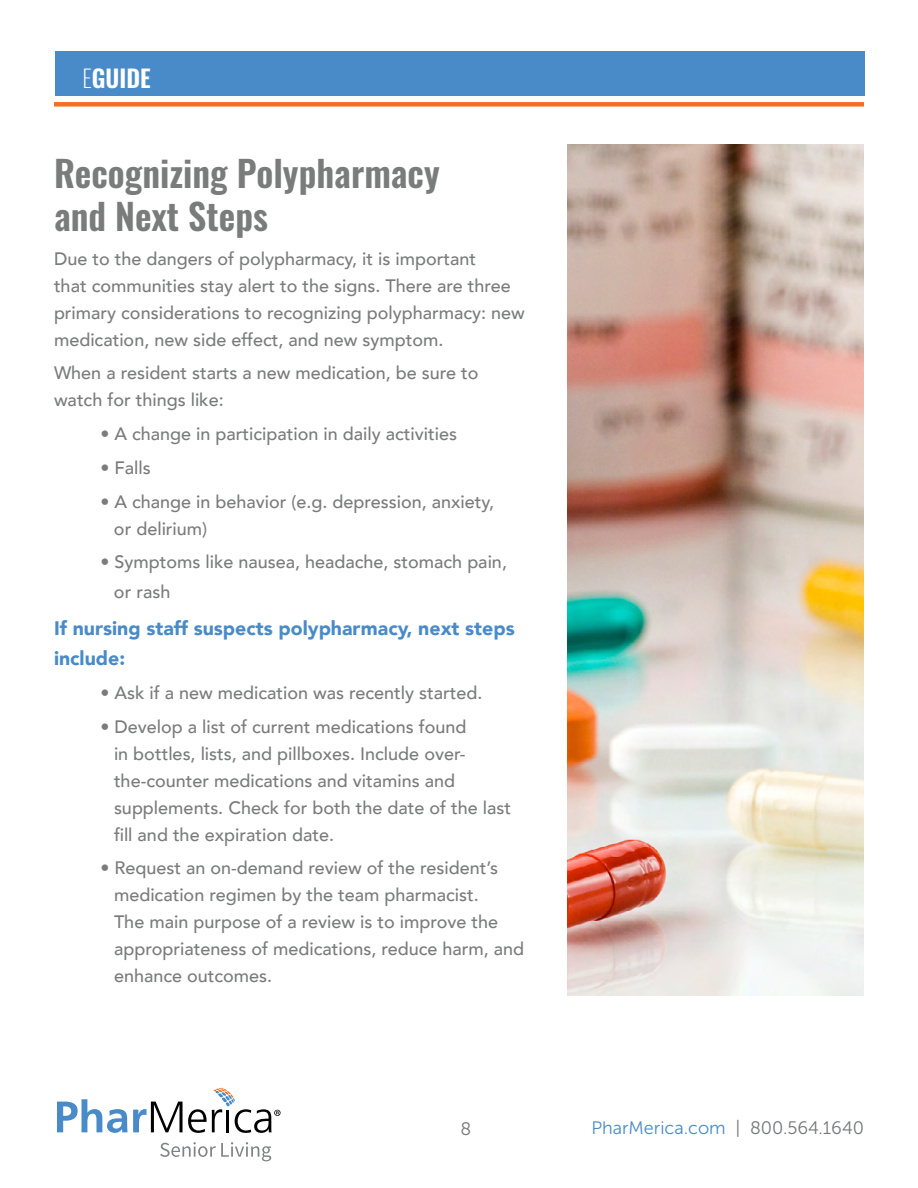
<style>
.page{position:relative;width:918px;height:1188px;background:#fff}
.page>*{position:absolute;margin:0;border:0;box-sizing:border-box;transform-origin:0 0}
.t1{font:600 36px/43.2px "Oswald";color:#7a7b7b}
.t2{font:600 24px "Oswald";color:#fff}
.t3{font:900 19.5px/30px "Avenir";color:#498bc9}
.t4{font:500 18px/27px "Avenir";color:#7a7b7b}
.t5{font:18px "Museo Sans 300";color:#498bc9}
.t6{font:18px "Museo Sans 300";color:#757779}
.s1{font-weight:200}
.s2{color:#757779}
</style>
<div class="page">
<div style="left:55px;top:52px;width:810px;height:44px;background:#498bc9"></div>
<div style="left:54px;top:102px;width:810px;height:5px;background:#f36f21"></div>
<svg style="left:160px;top:1142px;width:111px;height:19px"></svg>
<svg style="left:57px;top:1088px;width:224px;height:45px"></svg>
<img style="left:567px;top:145px;width:297px;height:851px">
<h2 class="t2" style="left:82px;top:66px;width:70px"><span class="s1">E</span>GUIDE</h2>
<h1 class="t1" style="left:54px;top:154px;width:387px">Recognizing Polypharmacy and Next Steps</h1>
<p class="t4" style="left:54px;top:244px;width:472px">Due to the dangers of polypharmacy, it is important<br>that communities stay alert to the signs. There are three primary considerations to recognizing polypharmacy: new medication, new side effect, and new symptom.</p>
<p class="t4" style="left:54px;top:359px;width:426px">When a resident starts a new medication, be sure to watch for things like:</p>
<p class="t4" style="left:100px;top:419px;width:358px">• A change in participation in daily activities</p>
<p class="t4" style="left:100px;top:453px;width:52px">• Falls</p>
<p class="t4" style="left:114px;top:487px;width:382px;text-indent:-14px">• A change in behavior (e.g. depression, anxiety, or delirium)</p>
<p class="t4" style="left:114px;top:546px;width:395px;line-height:30px;text-indent:-14px">• Symptoms like nausea, headache, stomach pain, or rash</p>
<p class="t3" style="left:54px;top:613px;width:462px">If nursing staff suspects polypharmacy, next steps include:</p>
<p class="t4" style="left:100px;top:678px;width:384px">• Ask if a new medication was recently started.</p>
<p class="t4" style="left:114px;top:712px;width:399px;text-indent:-14px">• Develop a list of current medications found<br>in bottles, lists, and pillboxes. Include over&shy;the-counter medications and vitamins and supplements. Check for both the date of the last fill and the expiration date.</p>
<p class="t4" style="left:114px;top:854px;width:412px;text-indent:-14px">• Request an on-demand review of the resident’s medication regimen by the team pharmacist.<br>The main purpose of a review is to improve the appropriateness of medications, reduce harm, and enhance outcomes.</p>
<p class="t6" style="left:460px;top:1119px;width:12px">8</p>
<p class="t5" style="left:591px;top:1118px;width:274px">PharMerica.com <span class="s2">| 800.564.1640</span></p>
</div>
